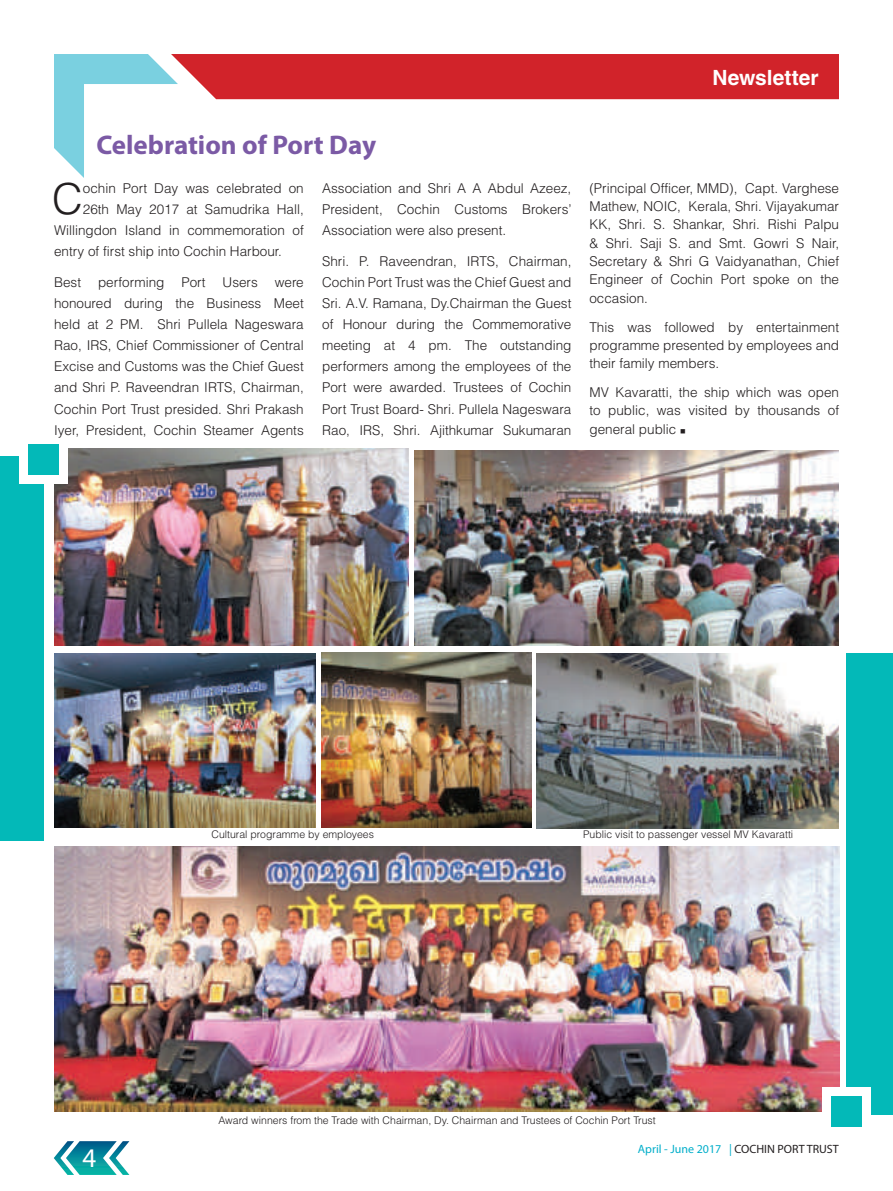
<style>
.page{position:relative;width:893px;height:1191px;background:#fff}
.page>*{position:absolute;margin:0;border:0;box-sizing:border-box;transform-origin:0 0}
.t1{font:300 42.6px "Helvetica";color:#231f20}
.t2{font:700 27px "Myriad Pro";color:#7b5aa5}
.t3{font:27px "Myriad Pro";color:#fff}
.t4{font:700 21px "Helvetica";color:#fff}
.t5{font:300 13.5px/21px "Helvetica";color:#231f20;text-align:justify}
.t6{font:12px "Myriad Pro";color:#00aeca}
.t7{font:300 10.5px "Helvetica";color:#231f20}
.s1{color:#231f20}
</style>
<div class="page">
<svg style="left:54px;top:1141px;width:75px;height:33px"></svg>
<svg style="left:54px;top:54px;width:785px;height:124px"></svg>
<img style="left:54px;top:846px;width:785px;height:265px">
<img style="left:414px;top:451px;width:425px;height:194px">
<img style="left:537px;top:653px;width:302px;height:175px">
<img style="left:54px;top:449px;width:355px;height:196px">
<div style="left:846px;top:653px;width:47px;height:462px;background:#03b9b8"></div>
<div style="left:0;top:456px;width:43px;height:385px;background:#03b9b8"></div>
<div style="left:822px;top:1087px;width:49px;height:48px;background:#fff"></div>
<div style="left:19px;top:436px;width:49px;height:48px;background:#fff"></div>
<div style="left:831px;top:1096px;width:31px;height:30px;background:#03b9b8"></div>
<div style="left:28px;top:444px;width:31px;height:31px;background:#03b9b8"></div>
<img style="left:54px;top:653px;width:262px;height:174px">
<img style="left:322px;top:653px;width:209px;height:174px">
<h3 class="t4" style="left:712px;top:70px;width:108px">Newsletter</h3>
<h2 class="t2" style="left:96px;top:135px;width:281px">Celebration of Port Day</h2>
<p class="t5" style="left:322px;top:179px;width:251px">Association and Shri A A Abdul Azeez, President, Cochin Customs Brokers’ Association were also present.</p>
<p class="t5" style="left:322px;top:252px;width:251px">Shri. P. Raveendran, IRTS, Chairman, Cochin Port Trust was the Chief Guest and Sri. A.V. Ramana, Dy.Chairman the Guest of Honour during the Commemorative meeting at 4 pm. The outstanding performers among the employees of the Port were awarded. Trustees of Cochin Port Trust Board- Shri. Pullela Nageswara Rao, IRS, Shri. Ajithkumar Sukumaran</p>
<h1 class="t1" style="left:52px;top:183px;width:32px">C</h1>
<p class="t5" style="left:83px;top:179px;width:222px">ochin Port Day was celebrated on</p>
<p class="t5" style="left:83px;top:200px;width:222px">26th May 2017 at Samudrika Hall,</p>
<p class="t5" style="left:54px;top:221px;width:251px">Willingdon Island in commemoration of</p>
<p class="t5" style="left:54px;top:242px;width:229px">entry of first ship into Cochin Harbour.</p>
<p class="t5" style="left:54px;top:273px;width:29px">Best</p>
<p class="t5" style="left:98px;top:273px;width:68px">performing</p>
<p class="t5" style="left:181px;top:273px;width:26px">Port</p>
<p class="t5" style="left:223px;top:273px;width:37px">Users</p>
<p class="t5" style="left:54px;top:273px;width:251px;text-indent:221px">were honoured during the Business Meet held at 2 PM. Shri Pullela Nageswara Rao, IRS, Chief Commissioner of Central Excise and Customs was the Chief Guest and Shri P. Raveendran IRTS, Chairman, Cochin Port Trust presided. Shri Prakash Iyer, President, Cochin Steamer Agents</p>
<p class="t5" style="left:589px;top:180px;width:251px;line-height:18.3px">(Principal Officer, MMD), Capt. Varghese Mathew, NOIC, Kerala, Shri. Vijayakumar KK, Shri. S. Shankar, Shri. Rishi Palpu &amp; Shri. Saji S. and Smt. Gowri S Nair, Secretary &amp; Shri G Vaidyanathan, Chief Engineer of Cochin Port spoke on the occasion.</p>
<p class="t5" style="left:589px;top:319px;width:251px;line-height:18.3px">This was followed by entertainment programme presented by employees and their family members.</p>
<p class="t5" style="left:589px;top:384px;width:251px;line-height:18.3px">MV Kavaratti, the ship which was open to public, was visited by thousands of general public</p>
<p class="t7" style="left:211px;top:830px;width:164px">Cultural programme by employees</p>
<p class="t7" style="left:583px;top:830px;width:212px">Public visit to passenger vessel MV Kavaratti</p>
<p class="t7" style="left:218px;top:1116px;width:439px">Award winners from the Trade with Chairman, Dy. Chairman and Trustees of Cochin Port Trust</p>
<h2 class="t3" style="left:82px;top:1141px;width:15px">4</h2>
<p class="t6" style="left:638px;top:1142px;width:202px">April - June 2017 | <span class="s1">COCHIN PORT TRUST</span></p>
</div>
